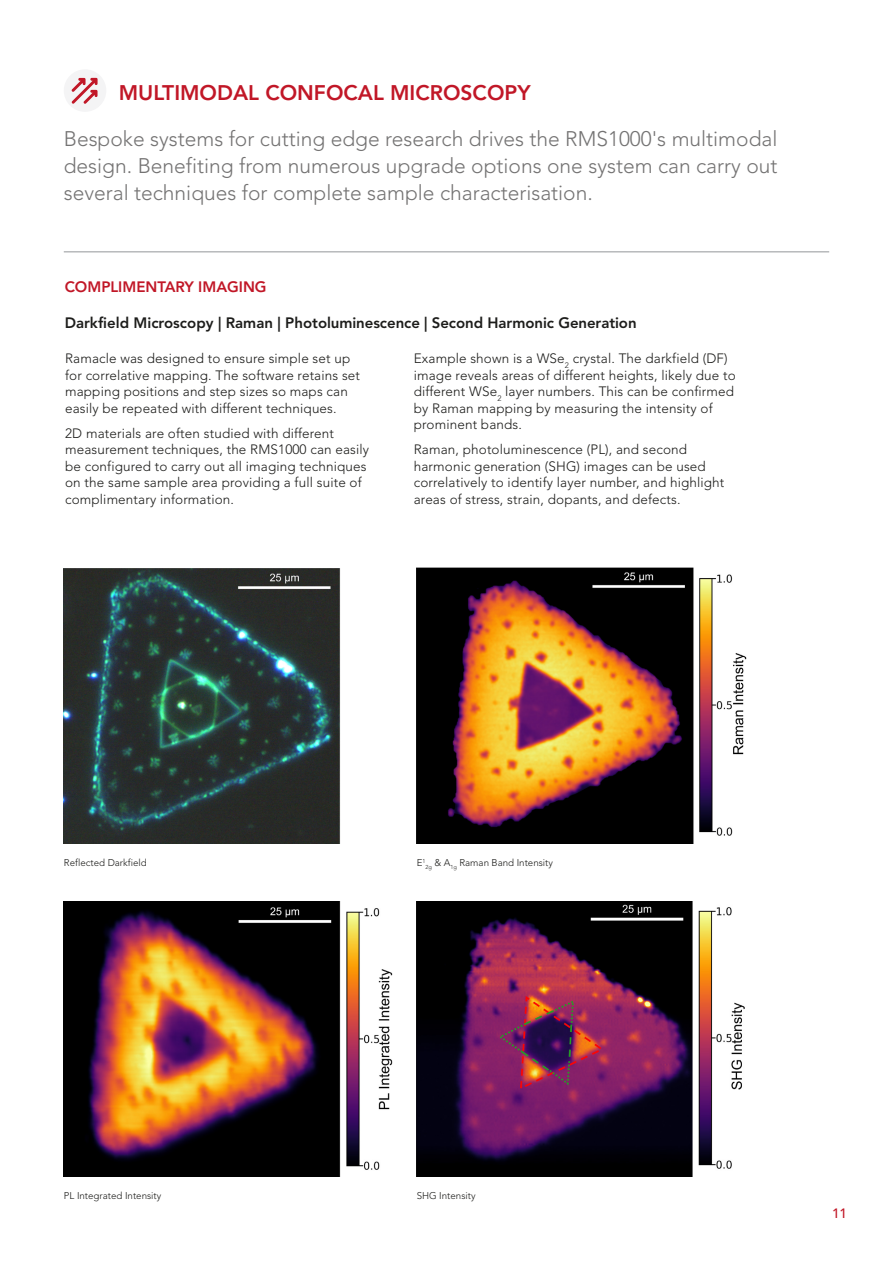
<style>
.page{position:relative;width:893px;height:1263px;background:#fff}
.page>*{position:absolute;margin:0;border:0;box-sizing:border-box;transform-origin:0 0}
.Contents_Intro{font:300 21px/27px "Avenir LT Std";color:#747373;text-align:justify}
.Header_1{font:800 21px "Avenir LT Std";color:#c11727}
.Header_3{font:800 15px "Avenir LT Std";letter-spacing:-.005em;color:#1d1d1b}
.Header_2___RED{font:800 15px "Avenir LT Std";color:#c11727}
.Body_Text{font:300 13.5px/16.5px "Avenir LT Std";letter-spacing:.01em;color:#1d1d1b}
.t1{font:500 13.5px "Avenir LT Std";color:#c11727}
.Text_-_Specifications{font:300 9.75px "Avenir LT Std";color:#1d1d1b}
</style>
<div class="page">
<hr style="left:64px;top:252px;width:765px;height:1px;background:#94969a">
<div style="left:64px;top:69px;width:42px;height:43px;background:#f4f4f5;border-radius:50%"></div>
<svg style="left:72px;top:78px;width:26px;height:26px"></svg>
<img style="left:64px;top:568px;width:277px;height:275px">
<img style="left:64px;top:901px;width:329px;height:275px">
<img style="left:417px;top:567px;width:330px;height:276px">
<img style="left:417px;top:901px;width:328px;height:275px">
<p class="Header_1" style="left:119px;top:80px;width:413px">MULTIMODAL CONFOCAL MICROSCOPY</p>
<p class="Contents_Intro" style="left:64px;top:126px;width:715px">Bespoke systems for cutting edge research drives the RMS1000's multimodal design. Benefiting from numerous upgrade options one system can carry out several techniques for complete sample characterisation.</p>
<p class="Header_2___RED" style="left:65px;top:278px;width:203px">COMPLIMENTARY IMAGING</p>
<p class="Header_3" style="left:65px;top:314px;width:573px">Darkfield Microscopy | Raman | Photoluminescence | Second Harmonic Generation</p>
<p class="Body_Text" style="left:65px;top:350px;width:296px">Ramacle was designed to ensure simple set up for correlative mapping. The software retains set mapping positions and step sizes so maps can easily be repeated with different techniques.</p>
<p class="Body_Text" style="left:65px;top:425px;width:306px">2D materials are often studied with different measurement techniques, the RMS1000 can easily be configured to carry out all imaging techniques on the same sample area providing a full suite of complimentary information.</p>
<p class="Body_Text" style="left:414px;top:350px;width:323px">Example shown is a WSe<sub>2</sub> crystal. The darkfield (DF) image reveals areas of different heights, likely due to different WSe<sub>2</sub> layer numbers. This can be confirmed by Raman mapping by measuring the intensity of prominent bands.</p>
<p class="Body_Text" style="left:414px;top:441px;width:312px">Raman, photoluminescence (PL), and second harmonic generation (SHG) images can be used correlatively to identify layer number, and highlight areas of stress, strain, dopants, and defects.</p>
<p class="Text_-_Specifications" style="left:64px;top:857px;width:84px">Reflected Darkfield</p>
<p class="Text_-_Specifications" style="left:64px;top:1190px;width:99px">PL Integrated Intensity</p>
<p class="Text_-_Specifications" style="left:417px;top:857px;width:138px">E<sup>1</sup><sub>2g</sub> &amp; A<sub>1g</sub> Raman Band Intensity</p>
<p class="Text_-_Specifications" style="left:417px;top:1190px;width:60px">SHG Intensity</p>
<p class="t1" style="left:832px;top:1205px;width:17px">11</p>
</div>
